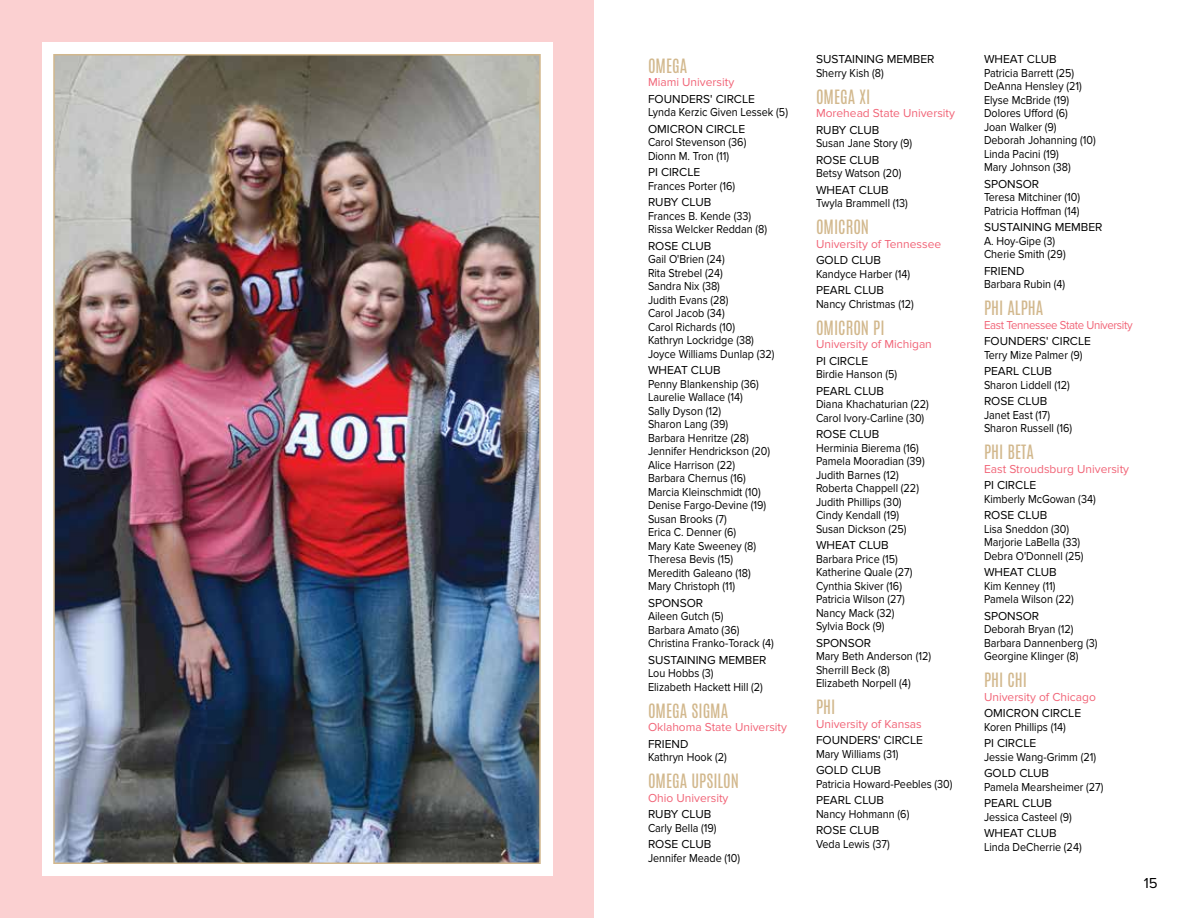
<style>
.page{position:relative;width:1188px;height:918px;background:#fff}
.page>*{position:absolute;margin:0;border:0;box-sizing:border-box;transform-origin:0 0}
.t1{font:16.5px "Antonio";color:#d2b88d}
.t2{font:15px "Proxima Nova";color:#000}
.t3{font:12px/13.5px "Proxima Nova";color:#000}
.t4{font:12px "Proxima Nova";color:#f16477}
.t5{font:12px "Proxima Nova";letter-spacing:-.03em;color:#f16477;scale:.95 1}
</style>
<div class="page">
<div style="left:0;top:0;width:594px;height:918px;background:#fbd0d1"></div>
<svg style="left:42px;top:43px;width:510px;height:833px;background:#eeece8"></svg>
<img style="left:56px;top:57px;width:482px;height:804px">
<h1 class="t1" style="left:648px;top:54px;width:41px">OMEGA</h1>
<p class="t4" style="left:648px;top:75px;width:88px">Miami University</p>
<p class="t3" style="left:648px;top:92px;width:142px">FOUNDERS' CIRCLE<br>Lynda Kerzic Given Lessek (5)</p>
<p class="t3" style="left:648px;top:122px;width:100px;text-align:justify">OMICRON CIRCLE Carol Stevenson (36)<br>Dionn M. Tron (11)</p>
<p class="t3" style="left:648px;top:166px;width:89px">PI CIRCLE<br>Frances Porter (16)</p>
<p class="t3" style="left:648px;top:196px;width:121px">RUBY CLUB<br>Frances B. Kende (33)<br>Rissa Welcker Reddan (8)</p>
<p class="t3" style="left:648px;top:239px;width:128px">ROSE CLUB<br>Gail O'Brien (24)<br>Rita Strebel (24)<br>Sandra Nix (38)<br>Judith Evans (28)<br>Carol Jacob (34)<br>Carol Richards (10)<br>Kathryn Lockridge (38)<br>Joyce Williams Dunlap (32)</p>
<p class="t3" style="left:648px;top:364px;width:124px">WHEAT CLUB<br>Penny Blankenship (36)<br>Laurelie Wallace (14)<br>Sally Dyson (12)<br>Sharon Lang (39)<br>Barbara Henritze (28)<br>Jennifer Hendrickson (20)<br>Alice Harrison (22)<br>Barbara Chernus (16)<br>Marcia Kleinschmidt (10)<br>Denise Fargo-Devine (19)<br>Susan Brooks (7)<br>Erica C. Denner (6)<br>Mary Kate Sweeney (8)<br>Theresa Bevis (15)<br>Meredith Galeano (18)<br>Mary Christoph (11)</p>
<p class="t3" style="left:648px;top:596px;width:127px">SPONSOR<br>Aileen Gutch (5)<br>Barbara Amato (36)<br>Christina Franko-Torack (4)</p>
<p class="t3" style="left:648px;top:653px;width:120px">SUSTAINING MEMBER<br>Lou Hobbs (3)<br>Elizabeth Hackett Hill (2)</p>
<h1 class="t1" style="left:648px;top:699px;width:82px">OMEGA SIGMA</h1>
<p class="t4" style="left:648px;top:720px;width:141px">Oklahoma State University</p>
<p class="t3" style="left:648px;top:737px;width:80px">FRIEND<br>Kathryn Hook (2)</p>
<h1 class="t1" style="left:648px;top:769px;width:93px">OMEGA UPSILON</h1>
<p class="t4" style="left:648px;top:791px;width:82px">Ohio University</p>
<p class="t3" style="left:648px;top:808px;width:70px">RUBY CLUB<br>Carly Bella (19)</p>
<p class="t3" style="left:648px;top:838px;width:94px">ROSE CLUB<br>Jennifer Meade (10)</p>
<p class="t3" style="left:816px;top:53px;width:120px">SUSTAINING MEMBER<br>Sherry Kish (8)</p>
<h1 class="t1" style="left:816px;top:85px;width:56px">OMEGA XI</h1>
<p class="t4" style="left:816px;top:107px;width:141px">Morehead State University</p>
<p class="t3" style="left:816px;top:123px;width:98px">RUBY CLUB<br>Susan Jane Story (9)</p>
<p class="t3" style="left:816px;top:153px;width:87px">ROSE CLUB<br>Betsy Watson (20)</p>
<p class="t3" style="left:816px;top:183px;width:93px">WHEAT CLUB<br>Twyla Brammell (13)</p>
<h1 class="t1" style="left:816px;top:215px;width:55px">OMICRON</h1>
<p class="t4" style="left:816px;top:237px;width:127px">University of Tennessee</p>
<p class="t3" style="left:816px;top:254px;width:96px">GOLD CLUB<br>Kandyce Harber (14)</p>
<p class="t3" style="left:816px;top:284px;width:99px">PEARL CLUB<br>Nancy Christmas (12)</p>
<h1 class="t1" style="left:816px;top:316px;width:70px">OMICRON PI</h1>
<p class="t4" style="left:816px;top:338px;width:117px">University of Michigan</p>
<p class="t3" style="left:816px;top:354px;width:83px">PI CIRCLE<br>Birdie Hanson (5)</p>
<p class="t3" style="left:816px;top:384px;width:114px">PEARL CLUB<br>Diana Khachaturian (22)<br>Carol Ivory-Carline (30)</p>
<p class="t3" style="left:816px;top:428px;width:110px">ROSE CLUB<br>Herminia Bierema (16)<br>Pamela Mooradian (39)<br>Judith Barnes (12)<br>Roberta Chappell (22)<br>Judith Phillips (30)<br>Cindy Kendall (19)<br>Susan Dickson (25)</p>
<p class="t3" style="left:816px;top:539px;width:98px">WHEAT CLUB<br>Barbara Price (15)<br>Katherine Quale (27)<br>Cynthia Skiver (16)<br>Patricia Wilson (27)<br>Nancy Mack (32)<br>Sylvia Bock (9)</p>
<p class="t3" style="left:816px;top:636px;width:117px">SPONSOR<br>Mary Beth Anderson (12)<br>Sherrill Beck (8)<br>Elizabeth Norpell (4)</p>
<h1 class="t1" style="left:816px;top:695px;width:21px">PHI</h1>
<p class="t4" style="left:816px;top:717px;width:107px">University of Kansas</p>
<p class="t3" style="left:816px;top:734px;width:109px">FOUNDERS' CIRCLE<br>Mary Williams (31)</p>
<p class="t3" style="left:816px;top:764px;width:138px">GOLD CLUB<br>Patricia Howard-Peebles (30)</p>
<p class="t3" style="left:816px;top:794px;width:95px">PEARL CLUB<br>Nancy Hohmann (6)</p>
<p class="t3" style="left:816px;top:824px;width:75px">ROSE CLUB<br>Veda Lewis (37)</p>
<p class="t3" style="left:984px;top:53px;width:113px">WHEAT CLUB<br>Patricia Barrett (25)<br>DeAnna Hensley (21)<br>Elyse McBride (19)<br>Dolores Ufford (6)<br>Joan Walker (9)<br>Deborah Johanning (10)<br>Linda Pacini (19)<br>Mary Johnson (38)</p>
<p class="t3" style="left:984px;top:177px;width:98px">SPONSOR<br>Teresa Mitchiner (10)<br>Patricia Hoffman (14)</p>
<p class="t3" style="left:984px;top:221px;width:120px">SUSTAINING MEMBER<br>A. Hoy-Gipe (3)<br>Cherie Smith (29)</p>
<p class="t3" style="left:984px;top:264px;width:83px">FRIEND<br>Barbara Rubin (4)</p>
<h1 class="t1" style="left:984px;top:296px;width:61px">PHI ALPHA</h1>
<p class="t5" style="left:984px;top:318px;width:158px">East Tennessee State University</p>
<p class="t3" style="left:984px;top:335px;width:109px">FOUNDERS' CIRCLE<br>Terry Mize Palmer (9)</p>
<p class="t3" style="left:984px;top:365px;width:87px">PEARL CLUB<br>Sharon Liddell (12)</p>
<p class="t3" style="left:984px;top:395px;width:90px">ROSE CLUB<br>Janet East (17)<br>Sharon Russell (16)</p>
<h1 class="t1" style="left:984px;top:440px;width:51px">PHI BETA</h1>
<p class="t4" style="left:984px;top:462px;width:147px">East Stroudsburg University</p>
<p class="t3" style="left:984px;top:479px;width:113px">PI CIRCLE<br>Kimberly McGowan (34)</p>
<p class="t3" style="left:984px;top:509px;width:101px">ROSE CLUB<br>Lisa Sneddon (30)<br>Marjorie LaBella (33)<br>Debra O'Donnell (25)</p>
<p class="t3" style="left:984px;top:566px;width:91px">WHEAT CLUB<br>Kim Kenney (11)<br>Pamela Wilson (22)</p>
<p class="t3" style="left:984px;top:609px;width:115px">SPONSOR<br>Deborah Bryan (12)<br>Barbara Dannenberg (3)<br>Georgine Klinger (8)</p>
<h1 class="t1" style="left:984px;top:668px;width:44px">PHI CHI</h1>
<p class="t4" style="left:984px;top:690px;width:113px">University of Chicago</p>
<p class="t3" style="left:984px;top:707px;width:99px">OMICRON CIRCLE<br>Koren Phillips (14)</p>
<p class="t3" style="left:984px;top:737px;width:114px">PI CIRCLE<br>Jessie Wang-Grimm (21)</p>
<p class="t3" style="left:984px;top:767px;width:121px">GOLD CLUB<br>Pamela Mearsheimer (27)</p>
<p class="t3" style="left:984px;top:797px;width:89px">PEARL CLUB<br>Jessica Casteel (9)</p>
<p class="t3" style="left:984px;top:827px;width:99px">WHEAT CLUB<br>Linda DeCherrie (24)</p>
<p class="t2" style="left:1144px;top:874px;width:15px">15</p>
</div>
